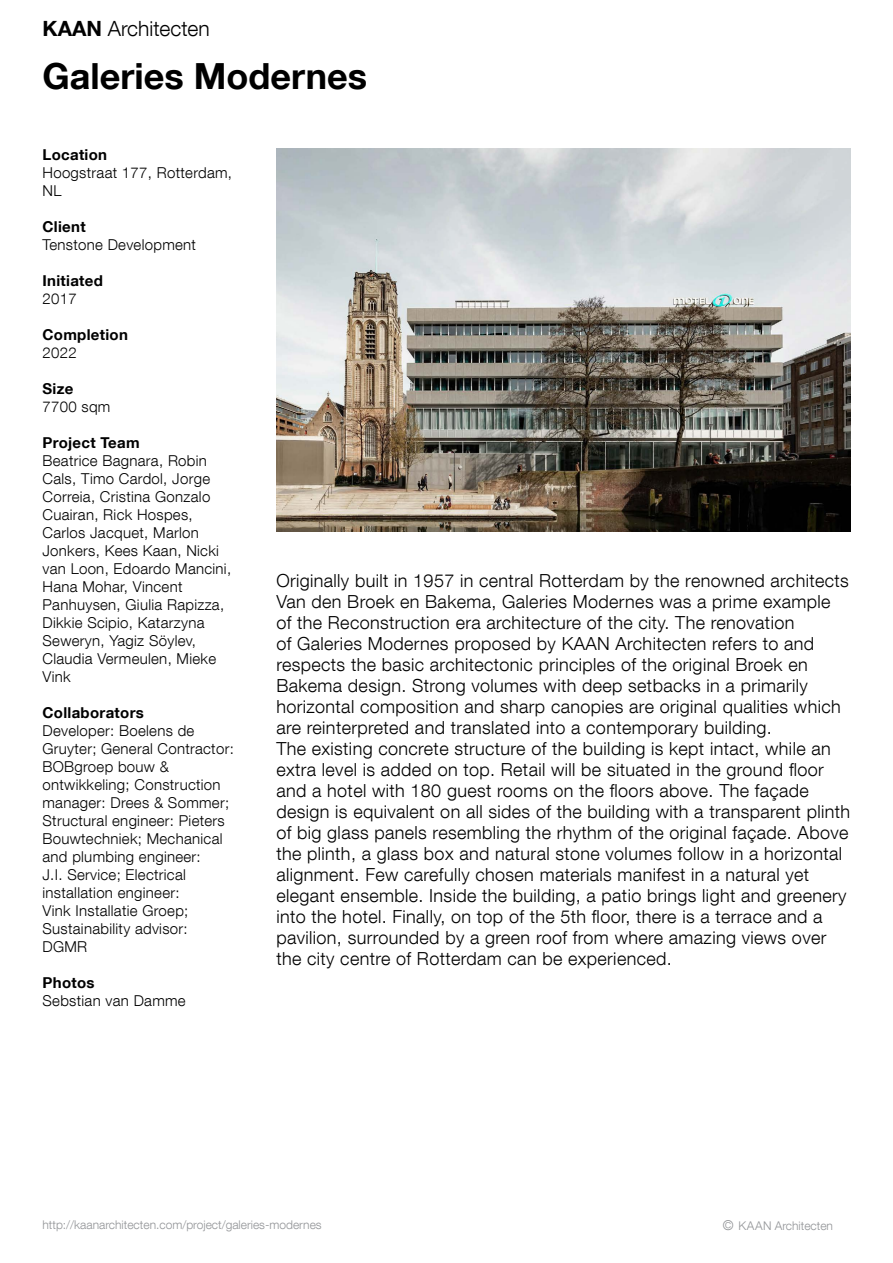
<style>
.page{position:relative;width:893px;height:1263px;background:#fff}
.page>*{position:absolute;margin:0;border:0;box-sizing:border-box;transform-origin:0 0}
.t1{font:700 36px "Helvetica Neue LT Com";color:#000}
.t2{font:300 21px "Helvetica Neue LT Com";color:#000}
.t3{font:300 18px/21px "Helvetica Neue LT Com";letter-spacing:.02em;color:#000}
.t4{font:300 15px/18px "Helvetica Neue LT Com";letter-spacing:.02em;color:#000}
.t5{font:700 15px "Helvetica Neue LT Com";letter-spacing:.02em;color:#000}
.t6{font:300 12px "Helvetica Neue LT Com";color:#939598}
.s1{font-weight:700}
.s2{font-size:13.5px}
</style>
<div class="page">
<img style="left:276px;top:149px;width:574px;height:382px">
<p class="t2" style="left:43px;top:16px;width:169px"><span class="s1">KAAN</span> Architecten</p>
<h1 class="t1" style="left:43px;top:54px;width:326px">Galeries Modernes</h1>
<p class="t5" style="left:43px;top:145px;width:66px">Location</p>
<p class="t4" style="left:43px;top:163px;width:191px">Hoogstraat 177, Rotterdam,<br>NL</p>
<p class="t5" style="left:43px;top:217px;width:45px">Client</p>
<p class="t4" style="left:43px;top:235px;width:155px">Tenstone Development</p>
<p class="t5" style="left:43px;top:271px;width:62px">Initiated</p>
<p class="t4" style="left:43px;top:289px;width:36px">2017</p>
<p class="t5" style="left:43px;top:325px;width:87px">Completion</p>
<p class="t4" style="left:43px;top:343px;width:36px">2022</p>
<p class="t5" style="left:43px;top:379px;width:32px">Size</p>
<p class="t4" style="left:43px;top:397px;width:69px">7700 sqm</p>
<p class="t5" style="left:43px;top:433px;width:99px">Project Team</p>
<p class="t4" style="left:43px;top:451px;width:190px">Beatrice Bagnara, Robin<br>Cals, Timo Cardol, Jorge<br>Correia, Cristina Gonzalo<br>Cuairan, Rick Hospes,<br>Carlos Jacquet, Marlon<br>Jonkers, Kees Kaan, Nicki van Loon, Edoardo Mancini,<br>Hana Mohar, Vincent<br>Panhuysen, Giulia Rapizza,<br>Dikkie Scipio, Katarzyna<br>Seweryn, Yagiz Söylev,<br>Claudia Vermeulen, Mieke<br>Vink</p>
<p class="t5" style="left:43px;top:703px;width:103px">Collaborators</p>
<p class="t4" style="left:43px;top:721px;width:193px">Developer: Boelens de<br>Gruyter; General Contractor:<br>BOBgroep bouw &amp; ontwikkeling; Construction manager: Drees &amp; Sommer;<br>Structural engineer: Pieters<br>Bouwtechniek; Mechanical and plumbing engineer:<br>J.I. Service; Electrical installation engineer:<br>Vink Installatie Groep;<br>Sustainability advisor:<br>DGMR</p>
<p class="t5" style="left:43px;top:973px;width:54px">Photos</p>
<p class="t4" style="left:43px;top:991px;width:145px">Sebstian van Damme</p>
<p class="t3" style="left:276px;top:570px;width:575px">Originally built in 1957 in central Rotterdam by the renowned architects Van den Broek en Bakema, Galeries Modernes was a prime example<br>of the Reconstruction era architecture of the city. The renovation<br>of Galeries Modernes proposed by KAAN Architecten refers to and respects the basic architectonic principles of the original Broek en Bakema design. Strong volumes with deep setbacks in a primarily horizontal composition and sharp canopies are original qualities which are reinterpreted and translated into a contemporary building.<br>The existing concrete structure of the building is kept intact, while an extra level is added on top. Retail will be situated in the ground floor and a hotel with 180 guest rooms on the floors above. The façade design is equivalent on all sides of the building with a transparent plinth of big glass panels resembling the rhythm of the original façade. Above the plinth, a glass box and natural stone volumes follow in a horizontal alignment. Few carefully chosen materials manifest in a natural yet elegant ensemble. Inside the building, a patio brings light and greenery into the hotel. Finally, on top of the 5th floor, there is a terrace and a pavilion, surrounded by a green roof from where amazing views over the city centre of Rotterdam can be experienced.</p>
<p class="t6" style="left:43px;top:1217px;width:281px">http://kaanarchitecten.com/project/galeries-modernes</p>
<p class="t6" style="left:723px;top:1218px;width:112px"><span class="s2">©</span> KAAN Architecten</p>
</div>
